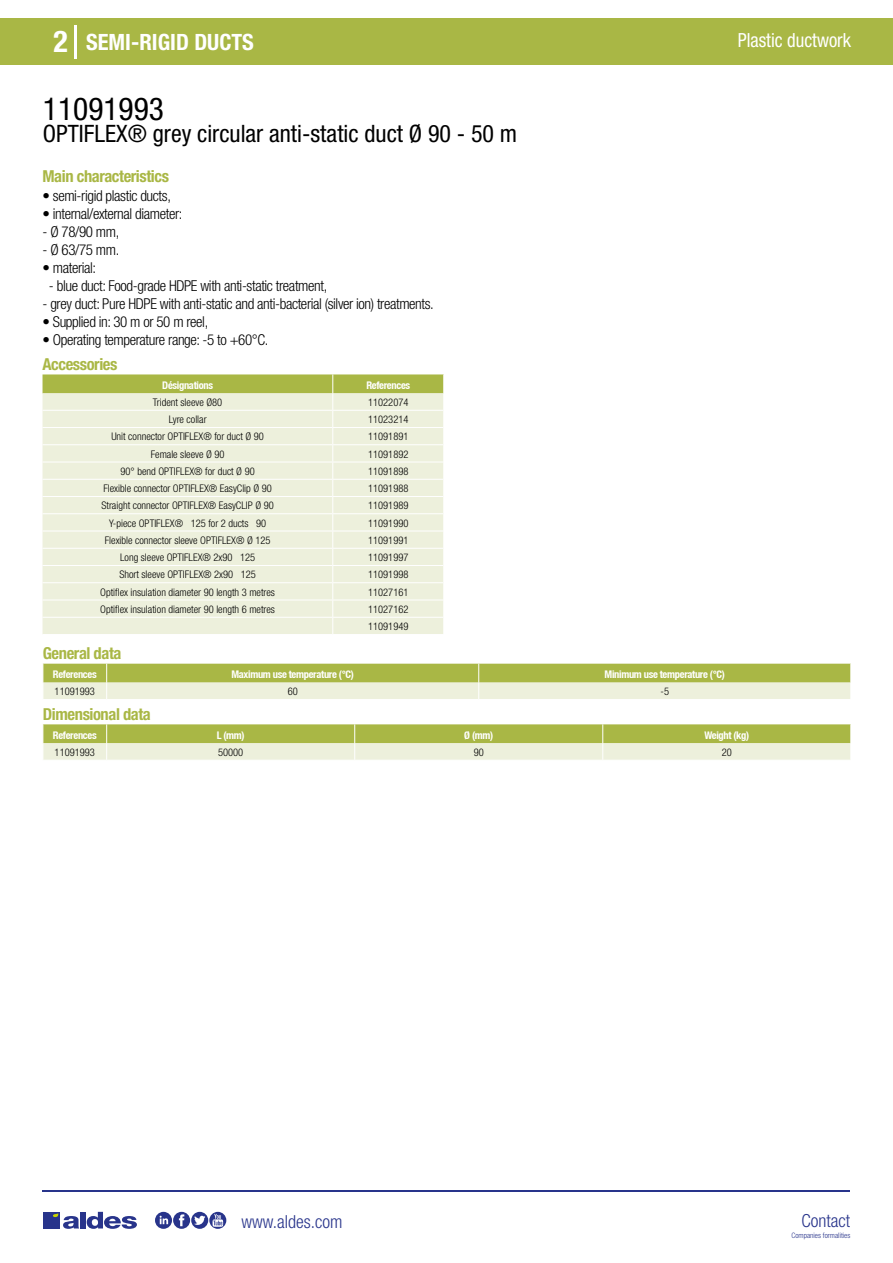
<style>
.page{position:relative;width:893px;height:1263px;background:#fff}
.page>*{position:absolute;margin:0;border:0;box-sizing:border-box;transform-origin:0 0}
.t1{font:condensed 31.5px "Helvetica Neue LT Std";color:#000}
.t2{font:700 condensed 30px "Helvetica Neue LT Std";color:#fff}
.t3{font:condensed 24px "Helvetica Neue LT Std";color:#000}
.t4{font:700 condensed 22.5px "Helvetica Neue LT Std";color:#fff}
.t5{font:condensed 19.5px "Helvetica Neue LT Std";color:#fff;scale:.95 1}
.t6{font:300 condensed 18px "Helvetica Neue";color:#28348b}
.t7{font:700 condensed 16.5px "Helvetica Neue LT Std";letter-spacing:-.025em;color:#a9b745}
.t8{font:300 condensed 15px "Helvetica Neue LT Std";letter-spacing:-.025em;color:#000}
.t9{font:300 condensed 10.5px/17.2px "Helvetica Neue";color:#000}
.t10{font:700 condensed 10.5px "Helvetica Neue";letter-spacing:-.03em;color:#fff}
.t11{font:300 condensed 7.5px "Helvetica Neue";color:#28348b}
</style>
<div class="page">
<div style="left:0;top:18px;width:893px;height:46px;background:#a9b745"></div>
<hr style="left:74px;top:25px;width:2px;height:33px;background:#fff">
<hr style="left:43px;top:1190px;width:807px;height:1px;background:#28348b">
<svg style="left:155px;top:1212px;width:71px;height:17px"></svg>
<div style="left:43px;top:1212px;width:17px;height:16px;background:#28348b"></div>
<div style="left:80px;top:1212px;width:6px;height:16px;background:#28348b"></div>
<svg style="left:87px;top:1212px;width:50px;height:17px"></svg>
<svg style="left:53px;top:1213px;width:26px;height:16px"></svg>
<svg style="left:43px;top:374px;width:401px;height:260px;background:#e9ecd3"></svg>
<svg style="left:43px;top:664px;width:808px;height:35px;background:#c9d28d"></svg>
<svg style="left:43px;top:724px;width:808px;height:36px;background:#cad28e"></svg>
<h2 class="t2" style="left:54px;top:24px;width:16px">2</h2>
<h3 class="t4" style="left:86px;top:28px;width:169px">SEMI-RIGID DUCTS</h3>
<h3 class="t5" style="left:738px;top:29px;width:121px">Plastic ductwork</h3>
<h1 class="t1" style="left:43px;top:91px;width:122px">11091993</h1>
<h3 class="t3" style="left:43px;top:120px;width:476px">OPTIFLEX® grey circular anti-static duct Ø 90 - 50 m</h3>
<h3 class="t7" style="left:43px;top:166px;width:128px">Main characteristics</h3>
<h3 class="t8" style="left:43px;top:187px;width:130px">• semi-rigid plastic ducts,</h3>
<h3 class="t8" style="left:43px;top:205px;width:141px">• internal/external diameter:</h3>
<h3 class="t8" style="left:43px;top:223px;width:78px">- Ø 78/90 mm,</h3>
<h3 class="t8" style="left:43px;top:241px;width:78px">- Ø 63/75 mm.</h3>
<h3 class="t8" style="left:43px;top:259px;width:55px">• material:</h3>
<h3 class="t8" style="left:49px;top:277px;width:280px">- blue duct: Food-grade HDPE with anti-static treatment,</h3>
<h3 class="t8" style="left:43px;top:295px;width:393px">- grey duct: Pure HDPE with anti-static and anti-bacterial (silver ion) treatments.</h3>
<h3 class="t8" style="left:43px;top:313px;width:167px">• Supplied in: 30 m or 50 m reel,</h3>
<h3 class="t8" style="left:43px;top:331px;width:228px">• Operating temperature range: -5 to +60°C.</h3>
<h3 class="t7" style="left:43px;top:354px;width:76px">Accessories</h3>
<p class="t10" style="left:162px;top:379px;width:52px">Désignations</p>
<p class="t10" style="left:366px;top:379px;width:45px">References</p>
<p class="t9" style="left:153px;top:393px;width:71px">Trident sleeve Ø80</p>
<p class="t9" style="left:368px;top:393px;width:42px">11022074</p>
<p class="t9" style="left:169px;top:411px;width:39px">Lyre collar</p>
<p class="t9" style="left:368px;top:411px;width:42px">11023214</p>
<p class="t9" style="left:111px;top:428px;width:154px">Unit connector OPTIFLEX® for duct Ø 90</p>
<p class="t9" style="left:368px;top:428px;width:42px">11091891</p>
<p class="t9" style="left:151px;top:445px;width:75px">Female sleeve Ø 90</p>
<p class="t9" style="left:368px;top:445px;width:42px">11091892</p>
<p class="t9" style="left:121px;top:462px;width:136px">90° bend OPTIFLEX® for duct Ø 90</p>
<p class="t9" style="left:368px;top:462px;width:42px">11091898</p>
<p class="t9" style="left:103px;top:480px;width:170px">Flexible connector OPTIFLEX® EasyClip Ø 90</p>
<p class="t9" style="left:368px;top:480px;width:42px">11091988</p>
<p class="t9" style="left:101px;top:497px;width:174px">Straight connector OPTIFLEX® EasyCLIP Ø 90</p>
<p class="t9" style="left:368px;top:497px;width:42px">11091989</p>
<p class="t9" style="left:109px;top:514px;width:159px">Y-piece OPTIFLEX® ∅ 125 for 2 ducts ∅ 90</p>
<p class="t9" style="left:368px;top:514px;width:42px">11091990</p>
<p class="t9" style="left:105px;top:531px;width:167px">Flexible connector sleeve OPTIFLEX® Ø 125</p>
<p class="t9" style="left:368px;top:531px;width:42px">11091991</p>
<p class="t9" style="left:120px;top:549px;width:137px">Long sleeve OPTIFLEX® 2x90 ∅ 125</p>
<p class="t9" style="left:368px;top:549px;width:42px">11091997</p>
<p class="t9" style="left:119px;top:566px;width:138px">Short sleeve OPTIFLEX® 2x90 ∅ 125</p>
<p class="t9" style="left:368px;top:566px;width:42px">11091998</p>
<p class="t9" style="left:100px;top:583px;width:176px">Optiflex insulation diameter 90 length 3 metres</p>
<p class="t9" style="left:368px;top:583px;width:42px">11027161</p>
<p class="t9" style="left:100px;top:600px;width:176px">Optiflex insulation diameter 90 length 6 metres</p>
<p class="t9" style="left:368px;top:600px;width:42px">11027162<br>11091949</p>
<h3 class="t7" style="left:43px;top:643px;width:80px">General data</h3>
<p class="t10" style="left:53px;top:668px;width:45px">References</p>
<p class="t10" style="left:231px;top:668px;width:124px">Maximum use temperature (°C)</p>
<p class="t10" style="left:605px;top:668px;width:122px">Minimum use temperature (°C)</p>
<p class="t9" style="left:55px;top:683px;width:42px">11091993</p>
<p class="t9" style="left:288px;top:683px;width:12px">60</p>
<p class="t9" style="left:660px;top:683px;width:10px">-5</p>
<h3 class="t7" style="left:43px;top:704px;width:109px">Dimensional data</h3>
<p class="t10" style="left:53px;top:729px;width:45px">References</p>
<p class="t10" style="left:217px;top:729px;width:29px">L (mm)</p>
<p class="t10" style="left:464px;top:729px;width:30px">Ø (mm)</p>
<p class="t10" style="left:704px;top:729px;width:46px">Weight (kg)</p>
<p class="t9" style="left:55px;top:743px;width:42px">11091993</p>
<p class="t9" style="left:218px;top:743px;width:27px">50000</p>
<p class="t9" style="left:474px;top:743px;width:12px">90</p>
<p class="t9" style="left:722px;top:743px;width:12px">20</p>
<h3 class="t6" style="left:241px;top:1211px;width:102px">www.aldes.com</h3>
<h3 class="t6" style="left:801px;top:1211px;width:50px">Contact</h3>
<p class="t11" style="left:791px;top:1230px;width:60px">Companies formalities</p>
</div>
